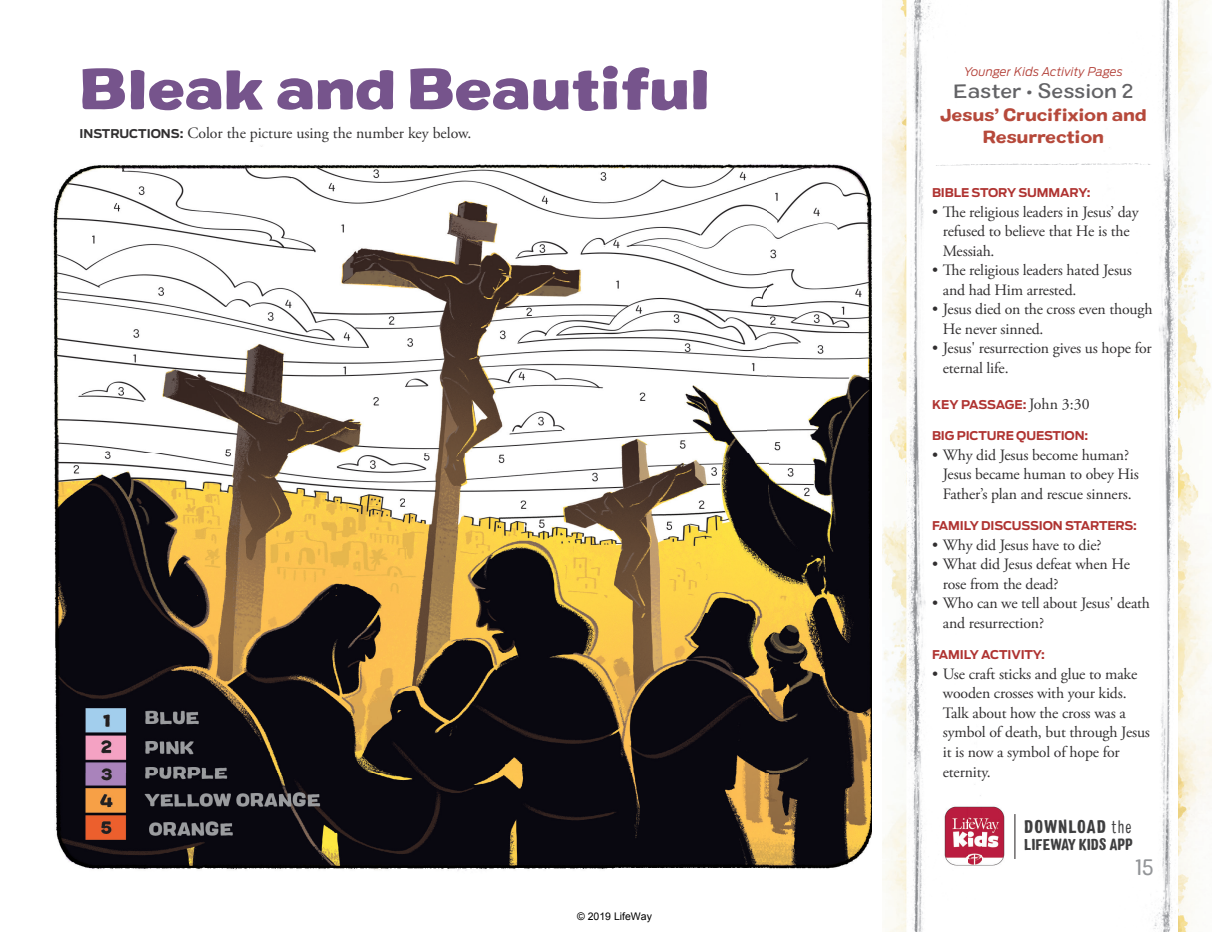
<style>
.page{position:relative;width:1229px;height:932px;background:#fff}
.page>*{position:absolute;margin:0;border:0;box-sizing:border-box;transform-origin:0 0}
.t1{font:900 expanded 54px "Colby";letter-spacing:-.025em;color:#76548c}
.t2{font:22.5px "Colby St Reg";color:#939598}
.t3{font:500 expanded 19.5px "Colby";letter-spacing:-.005em;color:#636366}
.t4{font:900 condensed 18.15px "Colby";letter-spacing:.06em;color:#3e3e3f}
.t5{font:16.5px/22.5px "Colby Ex Bld";letter-spacing:-.015em;color:#b6493b;text-align:center}
.t6{font:15.75px/19.5px "Adobe Garamond Pro";letter-spacing:-.01em;color:#312f30}
.t7{font:900 condensed 15.75px "Colby";color:#3e3e3f}
.t8{font:700 12px "Antenna";letter-spacing:-.01em;color:#af3331}
.t9{font:italic 300 12px "Antenna";letter-spacing:.01em;color:#b23e36}
.t10{font:10.5px "Arial";color:#000}
.s1{font-family:"Antenna";font-weight:700;font-size:12px}
.s2{font-family:"Adobe Garamond Pro";font-weight:400;font-size:15.75px;color:#312f30}
.s3{font-weight:300}
</style>
<div class="page">
<img style="left:1103px;top:0;width:108px;height:932px">
<img style="left:882px;top:0;width:99px;height:932px">
<img style="left:53px;top:146px;width:818px;height:725px">
<img style="left:940px;top:802px;width:65px;height:67px">
<hr style="left:1014px;top:814px;width:1px;height:45px;background:#231f20">
<svg style="left:935px;top:163px;width:216px;height:3px"></svg>
<svg style="left:943px;top:205px;width:16px;height:12px"></svg>
<svg style="left:943px;top:264px;width:16px;height:11px"></svg>
<h1 class="t1" style="left:80px;top:52px;width:633px">Bleak and Beautiful</h1>
<p class="t6" style="left:80px;top:124px;width:393px"><span class="s1">INSTRUCTIONS:</span> Color the picture using the number key below.</p>
<p class="t10" style="left:577px;top:909px;width:76px">© 2019 LifeWay</p>
<p class="t9" style="left:964px;top:63px;width:160px">Younger Kids Activity Pages</p>
<p class="t3" style="left:953px;top:79px;width:181px">Easter • Session 2</p>
<p class="t5" style="left:940px;top:104px;width:208px">Jesus’ Crucifixion and<br>Resurrection</p>
<p class="t8" style="left:932px;top:186px;width:160px">BIBLE STORY SUMMARY:</p>
<p class="t6" style="left:942px;top:202px;width:197px;text-indent:-11px">• e religious leaders in Jesus’ day refused to believe that He is the<br>Messiah.</p>
<p class="t6" style="left:942px;top:261px;width:191px;text-indent:-11px">• e religious leaders hated Jesus and had Him arrested.</p>
<p class="t6" style="left:942px;top:300px;width:211px;text-indent:-11px">• Jesus died on the cross even though<br>He never sinned.</p>
<p class="t6" style="left:942px;top:339px;width:210px;text-indent:-11px">• Jesus' resurrection gives us hope for eternal life.</p>
<p class="t8" style="left:932px;top:397px;width:159px">KEY PASSAGE: <span class="s2">John 3:30</span></p>
<p class="t8" style="left:932px;top:429px;width:158px">BIG PICTURE QUESTION:</p>
<p class="t6" style="left:942px;top:445px;width:197px;text-indent:-11px">• Why did Jesus become human?<br>Jesus became human to obey His<br>Father’s plan and rescue sinners.</p>
<p class="t8" style="left:932px;top:519px;width:206px">FAMILY DISCUSSION STARTERS:</p>
<p class="t6" style="left:932px;top:535px;width:171px">• Why did Jesus have to die?</p>
<p class="t6" style="left:942px;top:555px;width:189px;text-indent:-11px">• What did Jesus defeat when He rose from the dead?</p>
<p class="t6" style="left:942px;top:594px;width:209px;text-indent:-11px">• Who can we tell about Jesus' death and resurrection?</p>
<p class="t8" style="left:932px;top:648px;width:114px">FAMILY ACTIVITY:</p>
<p class="t6" style="left:942px;top:664px;width:209px;text-indent:-11px">• Use craft sticks and glue to make wooden crosses with your kids.<br>Talk about how the cross was a symbol of death, but through Jesus it is now a symbol of hope for eternity.</p>
<p class="t4" style="left:1024px;top:815px;width:109px">DOWNLOAD <span class="s3">the</span></p>
<p class="t7" style="left:1024px;top:834px;width:110px">LIFEWAY KIDS APP</p>
<h2 class="t2" style="left:1134px;top:853px;width:20px">15</h2>
</div>
